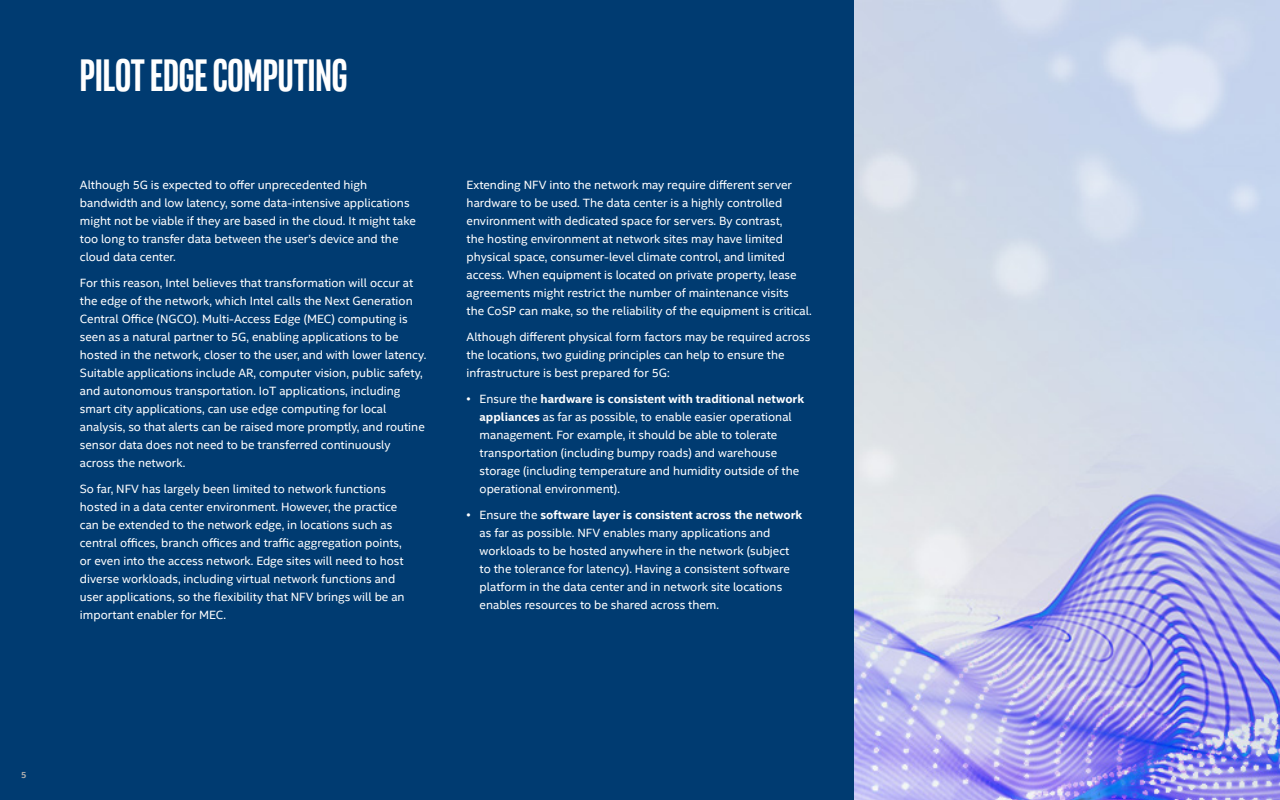
<style>
.page{position:relative;width:1280px;height:800px;background:#fff}
.page>*{position:absolute;margin:0;border:0;box-sizing:border-box;transform-origin:0 0}
.t1{font:700 46px "Intel Clear Pro";color:#fff}
.t2{font:12px/18px "Intel Clear";color:#fff}
.t3{font:700 9px "Intel Clear";color:#adadad}
.s1{font-weight:700}
</style>
<div class="page">
<div style="left:0;top:0;width:854px;height:800px;background:#003b71"></div>
<img style="left:854px;top:0;width:426px;height:800px">
<h1 class="t1" style="left:80px;top:46px;width:267px">PILOT EDGE COMPUTING</h1>
<p class="t2" style="left:80px;top:176px;width:338px">Although 5G is expected to offer unprecedented high bandwidth and low latency, some data-intensive applications might not be viable if they are based in the cloud. It might take too long to transfer data between the user’s device and the cloud data center.</p>
<p class="t2" style="left:80px;top:274px;width:348px">For this reason, Intel believes that transformation will occur at the edge of the network, which Intel calls the Next Generation Central Office (NGCO). Multi-Access Edge (MEC) computing is seen as a natural partner to 5G, enabling applications to be hosted in the network, closer to the user, and with lower latency.<br>Suitable applications include AR, computer vision, public safety, and autonomous transportation. IoT applications, including smart city applications, can use edge computing for local analysis, so that alerts can be raised more promptly, and routine sensor data does not need to be transferred continuously across the network.</p>
<p class="t2" style="left:80px;top:480px;width:326px">So far, NFV has largely been limited to network functions hosted in a data center environment. However, the practice can be extended to the network edge, in locations such as central offices, branch offices and traffic aggregation points, or even into the access network. Edge sites will need to host diverse workloads, including virtual network functions and user applications, so the flexibility that NFV brings will be an important enabler for MEC.</p>
<p class="t2" style="left:467px;top:176px;width:347px">Extending NFV into the network may require different server hardware to be used. The data center is a highly controlled environment with dedicated space for servers. By contrast,<br>the hosting environment at network sites may have limited physical space, consumer-level climate control, and limited access. When equipment is located on private property, lease agreements might restrict the number of maintenance visits<br>the CoSP can make, so the reliability of the equipment is critical.</p>
<p class="t2" style="left:467px;top:328px;width:345px">Although different physical form factors may be required across the locations, two guiding principles can help to ensure the infrastructure is best prepared for 5G:</p>
<p class="t2" style="left:480px;top:390px;width:326px;text-indent:-13px">• Ensure the <span class="s1">hardware is consistent with traditional network appliances</span> as far as possible, to enable easier operational management. For example, it should be able to tolerate transportation (including bumpy roads) and warehouse storage (including temperature and humidity outside of the operational environment).</p>
<p class="t2" style="left:480px;top:506px;width:324px;text-indent:-13px">• Ensure the <span class="s1">software layer is consistent across the network </span>as far as possible. NFV enables many applications and workloads to be hosted anywhere in the network (subject to the tolerance for latency). Having a consistent software platform in the data center and in network site locations enables resources to be shared across them.</p>
<p class="t3" style="left:21px;top:769px;width:7px">5</p>
</div>
